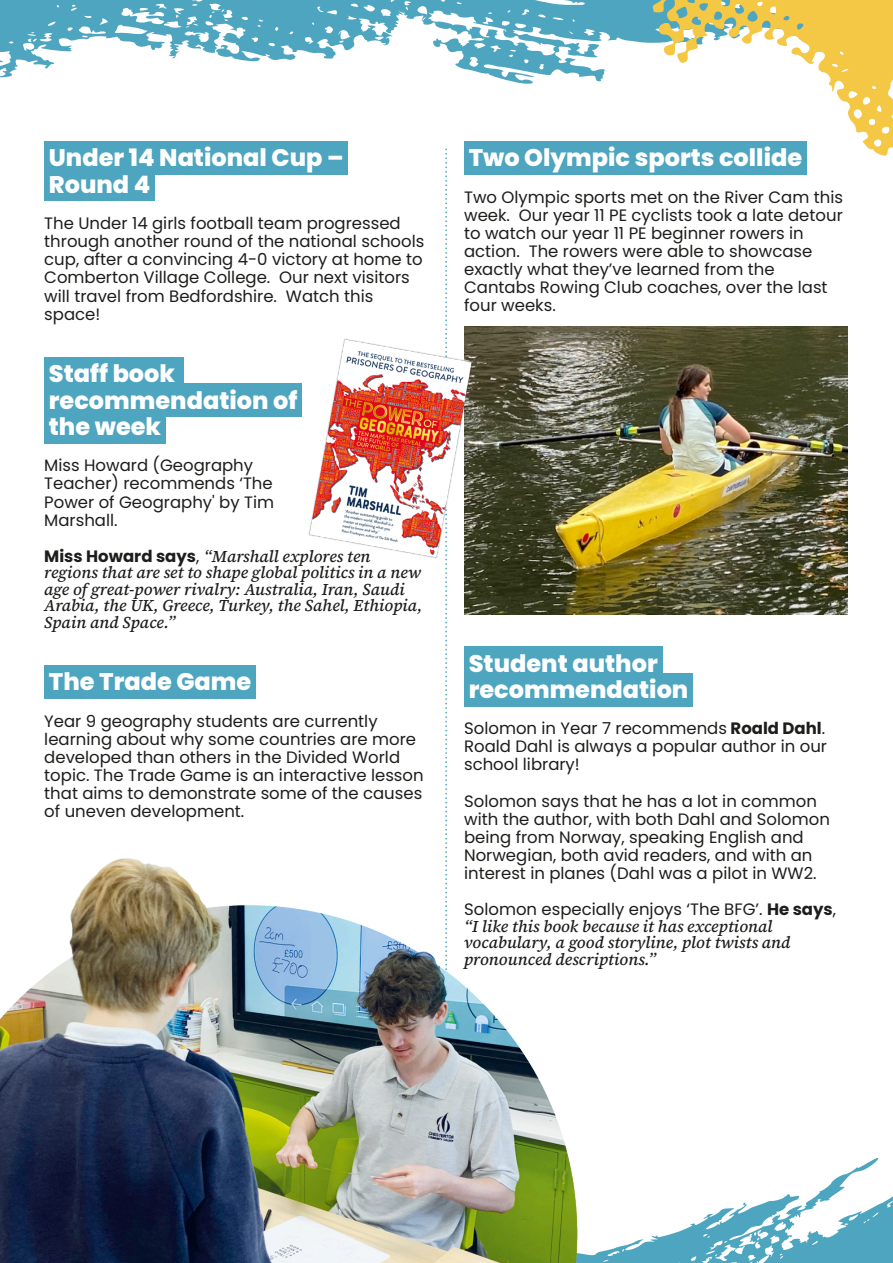
<style>
.page{position:relative;width:893px;height:1263px;background:#fff}
.page>*{position:absolute;margin:0;border:0;box-sizing:border-box;transform-origin:0 0}
.t1{font:800 24px/26.4px "Poppins";color:#fff}
.t2{font:16.5px/18.1px "Poppins";color:#1d1d1b}
.t3{font:italic 500 16.5px/16.5px "Source Serif 4";color:#1d1d1b}
.s1{font-family:"Poppins";font-weight:700;font-style:normal}
.s2{font-family:"Poppins";font-weight:400;font-style:normal}
.s3{font-weight:700}
</style>
<div class="page">
<svg style="left:0;top:0;width:893px;height:156px"></svg>
<svg style="left:577px;top:1157px;width:316px;height:106px"></svg>
<svg style="left:445px;top:149px;width:2px;height:189px"></svg>
<svg style="left:445px;top:559px;width:2px;height:298px"></svg>
<div style="left:44px;top:141px;width:304px;height:34px;background:#4da5bf"></div>
<div style="left:44px;top:168px;width:111px;height:33px;background:#4da5bf"></div>
<div style="left:44px;top:357px;width:140px;height:34px;background:#4da5bf"></div>
<div style="left:44px;top:383px;width:258px;height:34px;background:#4da5bf"></div>
<div style="left:44px;top:410px;width:122px;height:33px;background:#4da5bf"></div>
<div style="left:44px;top:665px;width:212px;height:34px;background:#4da5bf"></div>
<div style="left:464px;top:141px;width:343px;height:34px;background:#4da5bf"></div>
<div style="left:464px;top:646px;width:198px;height:34px;background:#4da5bf"></div>
<div style="left:464px;top:673px;width:229px;height:33px;background:#4da5bf"></div>
<img style="left:464px;top:327px;width:384px;height:287px">
<img style="left:0;top:857px;width:577px;height:406px">
<img style="left:309px;top:338px;width:164px;height:221px">
<h1 class="t1" style="left:49px;top:145px;width:296px">Under 14 National Cup –<br>Round 4</h1>
<p class="t2" style="left:44px;top:214px;width:382px">The Under 14 girls football team progressed through another round of the national schools cup, after a convincing 4-0 victory at home to Comberton Village College. Our next visitors will travel from Bedfordshire. Watch this space!</p>
<h1 class="t1" style="left:49px;top:361px;width:250px">Staff book recommendation of the week</h1>
<p class="t2" style="left:44px;top:456px;width:231px">Miss Howard (Geography<br>Teacher) recommends ‘The<br>Power of Geography' by Tim<br>Marshall.</p>
<p class="t3" style="left:44px;top:548px;width:380px"><span class="s1">Miss Howard says</span><span class="s2">,</span> “Marshall explores ten regions that are set to shape global politics in a new age of great-power rivalry: Australia, Iran, Saudi Arabia, the UK, Greece, Turkey, the Sahel, Ethiopia, Spain and Space.”</p>
<h1 class="t1" style="left:49px;top:669px;width:204px">The Trade Game</h1>
<p class="t2" style="left:44px;top:712px;width:381px">Year 9 geography students are currently learning about why some countries are more developed than others in the Divided World topic. The Trade Game is an interactive lesson that aims to demonstrate some of the causes of uneven development.</p>
<h1 class="t1" style="left:469px;top:145px;width:335px">Two Olympic sports collide</h1>
<p class="t2" style="left:464px;top:188px;width:380px">Two Olympic sports met on the River Cam this week. Our year 11 PE cyclists took a late detour to watch our year 11 PE beginner rowers in action. The rowers were able to showcase exactly what they’ve learned from the Cantabs Rowing Club coaches, over the last four weeks.</p>
<h1 class="t1" style="left:469px;top:650px;width:221px">Student author recommendation</h1>
<p class="t2" style="left:464px;top:719px;width:364px;text-align:justify">Solomon in Year 7 recommends <span class="s3">Roald Dahl</span>.<br>Roald Dahl is always a popular author in our school library!</p>
<p class="t2" style="left:464px;top:792px;width:367px">Solomon says that he has a lot in common with the author, with both Dahl and Solomon being from Norway, speaking English and Norwegian, both avid readers, and with an interest in planes (Dahl was a pilot in WW2.</p>
<p class="t2" style="left:464px;top:900px;width:373px">Solomon especially enjoys ‘The BFG’. <span class="s3">He says</span>,</p>
<p class="t3" style="left:464px;top:918px;width:328px">“I like this book because it has exceptional vocabulary, a good storyline, plot twists and pronounced descriptions.”</p>
</div>
